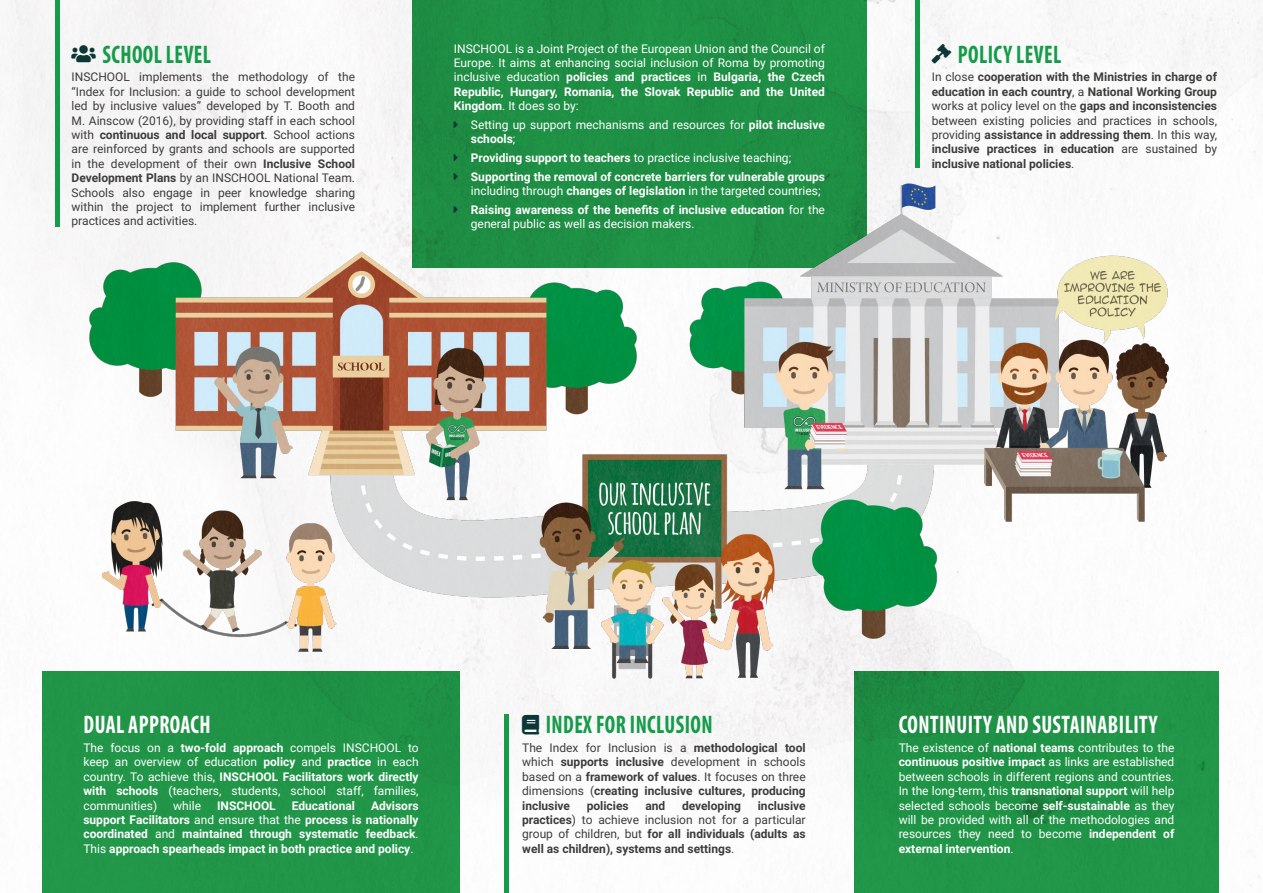
<style>
.page{position:relative;width:1263px;height:893px;background:#fff}
.page>*{position:absolute;margin:0;border:0;box-sizing:border-box;transform-origin:0 0}
.titre_blanc{font:700 condensed 25.5px "Myriad Pro";letter-spacing:.02em;color:#fff;scale:.85 1}
.titre{font:700 condensed 25.5px "Myriad Pro";letter-spacing:.02em;color:#159b4a;scale:.85 1}
.paragraphe_blanc{font:12px/14.4px "Roboto";color:#fff;text-align:justify}
.paragraphe{font:700 12px/14.4px "Roboto";color:#3c3c3b;text-align:justify}
.paragraphe-2{font:12px/14.4px "Roboto";color:#3c3c3b;text-align:justify}
.paragraphe_blanc-2{font:700 12px/14.4px "Roboto";color:#fff}
.s1{font-weight:700}
.s2{color:#0d3636}
.s3{font-weight:400}
</style>
<div class="page">
<img style="left:0;top:0;width:1263px;height:893px">
<div style="left:855px;top:725px;width:363px;height:168px;background:#209547"></div>
<div style="left:42px;top:725px;width:418px;height:168px;background:#219648"></div>
<div style="left:413px;top:0;width:453px;height:168px;background:#1e9045"></div>
<hr style="left:55px;top:0;width:4px;height:227px;background:#159b4a">
<hr style="left:915px;top:0;width:4px;height:168px;background:#159b4a">
<div style="left:504px;top:715px;width:5px;height:178px;background:#159b4a"></div>
<img style="left:0;top:168px;width:1263px;height:557px">
<svg style="left:72px;top:45px;width:24px;height:17px"></svg>
<svg style="left:932px;top:44px;width:19px;height:20px"></svg>
<svg style="left:522px;top:715px;width:17px;height:19px"></svg>
<p class="titre" style="left:103px;top:38px;width:129px">SCHOOL LEVEL</p>
<p class="paragraphe-2" style="left:72px;top:69px;width:285px">INSCHOOL implements the methodology of the “Index for Inclusion: a guide to school development led by inclusive values” developed by T. Booth and M. Ainscow (2016), by providing staff in each school with <span class="s1">continuous and local support</span>. School actions are reinforced by grants and schools are supported in the development of their own <span class="s1">Inclusive School Development Plans</span> by an INSCHOOL National Team.<br>Schools also engage in peer knowledge sharing within the project to implement further inclusive practices and activities.</p>
<p class="paragraphe_blanc" style="left:454px;top:41px;width:373px">INSCHOOL is a Joint Project of the European Union and the Council of Europe. It aims at enhancing social inclusion of Roma by promoting inclusive education <span class="s1">policies and practices</span> in <span class="s1">Bulgaria, the Czech Republic, Hungary, Romania, the Slovak Republic and the United Kingdom</span>. It does so by:</p>
<p class="paragraphe_blanc" style="left:471px;top:117px;width:356px;text-indent:-17px"><span class="s2">→</span> Setting up support mechanisms and resources for <span class="s1">pilot inclusive schools</span>;</p>
<p class="paragraphe_blanc" style="left:454px;top:150px;width:339px"><span class="s2">→</span> <span class="s1">Providing support to teachers</span> to practice inclusive teaching;</p>
<p class="paragraphe_blanc-2" style="left:471px;top:169px;width:356px;text-indent:-17px"><span class="s2">→</span> Supporting the removal of concrete barriers for vulnerable groups <span class="s3">including through</span> changes of legislation <span class="s3">in the targeted countries;</span></p>
<p class="paragraphe_blanc-2" style="left:471px;top:202px;width:356px;text-indent:-17px"><span class="s2">→</span> Raising awareness of the benefits of inclusive education <span class="s3">for the general public as well as decision makers.</span></p>
<p class="titre" style="left:958px;top:38px;width:123px">POLICY LEVEL</p>
<p class="paragraphe" style="left:932px;top:69px;width:287px"><span class="s3">In close</span> cooperation with the Ministries in charge of education in each country<span class="s3">, a</span> National Working Group <span class="s3">works at policy level on the</span> gaps and inconsistencies <span class="s3">between existing policies and practices in schools, providing</span> assistance in addressing them<span class="s3">. In this way, </span>inclusive practices in education <span class="s3">are sustained by </span>inclusive national policies<span class="s3">.</span></p>
<p class="titre_blanc" style="left:84px;top:709px;width:151px">DUAL APPROACH</p>
<p class="paragraphe_blanc" style="left:83px;top:740px;width:337px">The focus on a <span class="s1">two-fold approach</span> compels INSCHOOL to keep an overview of education <span class="s1">policy</span> and <span class="s1">practice</span> in each country. To achieve this, <span class="s1">INSCHOOL Facilitators work directly with schools</span> (teachers, students, school staff, families, communities)</p>
<p class="paragraphe_blanc-2" style="left:83px;top:798px;width:337px;text-align:justify;text-indent:288px">Advisors support Facilitators <span class="s3">and ensure that the</span> process is nationally coordinated <span class="s3">and</span> maintained through systematic feedback<span class="s3">.<br>This</span> approach spearheads impact in both practice and policy<span class="s3">.</span></p>
<p class="paragraphe_blanc" style="left:173px;top:798px;width:29px">while</p>
<p class="paragraphe_blanc-2" style="left:217px;top:798px;width:60px">INSCHOOL</p>
<p class="paragraphe_blanc-2" style="left:292px;top:798px;width:65px">Educational</p>
<p class="titre" style="left:546px;top:709px;width:198px">INDEX FOR INCLUSION</p>
<p class="paragraphe" style="left:522px;top:740px;width:285px"><span class="s3">The Index for Inclusion is a</span> methodological tool <span class="s3">which</span> supports inclusive <span class="s3">development in schools based on a</span> framework of values<span class="s3">. It focuses on three dimensions (</span>creating inclusive cultures, producing inclusive</p>
<p class="paragraphe" style="left:522px;top:798px;width:285px;text-indent:236px">inclusive practices<span class="s3">) to achieve inclusion not for a particular group of children, but</span> for all individuals (adults as well as children), systems and settings<span class="s3">.</span></p>
<p class="paragraphe" style="left:587px;top:798px;width:43px">policies</p>
<p class="paragraphe" style="left:645px;top:798px;width:21px">and</p>
<p class="paragraphe" style="left:682px;top:798px;width:61px">developing</p>
<p class="titre_blanc" style="left:899px;top:709px;width:306px">CONTINUITY AND SUSTAINABILITY</p>
<p class="paragraphe_blanc" style="left:899px;top:740px;width:277px">The existence of <span class="s1">national teams</span> contributes to the <span class="s1">continuous positive impact</span> as links are established between schools in different regions and countries.<br>In the long-term, this <span class="s1">transnational support</span> will help selected schools become <span class="s1">self-sustainable</span> as they will be provided with all of the methodologies and resources they need to become <span class="s1">independent of external intervention</span>.</p>
</div>
